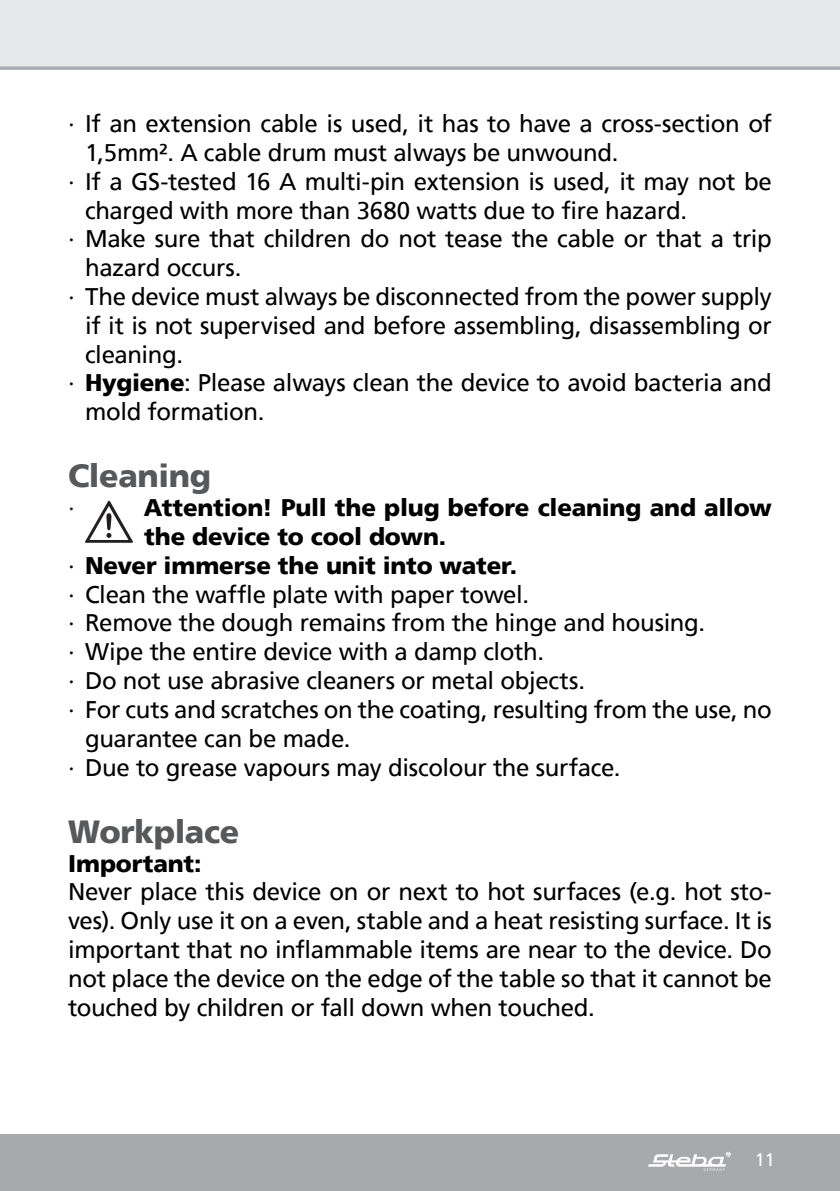
<style>
.page{position:relative;width:840px;height:1191px;background:#fff}
.page>*{position:absolute;margin:0;border:0;box-sizing:border-box;transform-origin:0 0}
.t1{font:900 32px "Frutiger";letter-spacing:-.015em;color:#57585a}
.t2{font:24px/28.8px "Frutiger";letter-spacing:-.015em;color:#000;text-align:justify}
.t3{font:900 24px "Frutiger";letter-spacing:-.01em;color:#000}
.t4{font:24px "Frutiger";color:#231f20}
.t5{font:18px "Frutiger";color:#fff}
.s1{font-weight:900}
.s2{font-weight:400}
</style>
<div class="page">
<div style="left:0;top:0;width:839px;height:68px;background:#e6e7e9"></div>
<div style="left:0;top:1134px;width:839px;height:57px;background:#a8a9ad"></div>
<svg style="left:648px;top:1151px;width:82px;height:19px"></svg>
<svg style="left:0;top:66px;width:839px;height:4px;fill:#b0b1b4"></svg>
<img style="left:85px;top:500px;width:48px;height:43px">
<p class="t2" style="left:68px;top:109px;width:705px">∙ If an extension cable is used, it has to have a cross-section of</p>
<p class="t2" style="left:85px;top:138px;width:534px">1,5mm². A cable drum must always be unwound.</p>
<p class="t2" style="left:68px;top:167px;width:705px">∙ If a GS-tested 16 A multi-pin extension is used, it may not be</p>
<p class="t2" style="left:85px;top:196px;width:603px">charged with more than 3680 watts due to fire hazard.</p>
<p class="t2" style="left:68px;top:224px;width:704px">∙ Make sure that children do not tease the cable or that a trip</p>
<p class="t2" style="left:85px;top:253px;width:158px">hazard occurs.</p>
<p class="t2" style="left:68px;top:282px;width:704px">∙ The device must always be disconnected from the power supply</p>
<p class="t2" style="left:85px;top:311px;width:687px">if it is not supervised and before assembling, disassembling or</p>
<p class="t2" style="left:85px;top:340px;width:99px">cleaning.</p>
<p class="t2" style="left:68px;top:368px;width:705px">∙ <span class="s1">Hygiene</span>: Please always clean the device to avoid bacteria and</p>
<p class="t2" style="left:85px;top:397px;width:181px">mold formation.</p>
<h1 class="t1" style="left:68px;top:457px;width:144px">Cleaning</h1>
<p class="t4" style="left:68px;top:494px;width:8px">∙</p>
<p class="t3" style="left:144px;top:493px;width:629px">Attention! Pull the plug before cleaning and allow</p>
<p class="t3" style="left:144px;top:522px;width:303px">the device to cool down.</p>
<p class="t3" style="left:68px;top:551px;width:450px"><span class="s2">∙</span> Never immerse the unit into water.</p>
<p class="t2" style="left:68px;top:580px;width:462px">∙ Clean the waffle plate with paper towel.</p>
<p class="t2" style="left:68px;top:608px;width:638px">∙ Remove the dough remains from the hinge and housing.</p>
<p class="t2" style="left:68px;top:637px;width:477px">∙ Wipe the entire device with a damp cloth.</p>
<p class="t2" style="left:68px;top:666px;width:518px">∙ Do not use abrasive cleaners or metal objects.</p>
<p class="t2" style="left:68px;top:695px;width:704px">∙ For cuts and scratches on the coating, resulting from the use, no</p>
<p class="t2" style="left:85px;top:724px;width:267px">guarantee can be made.</p>
<p class="t2" style="left:68px;top:752px;width:553px">∙ Due to grease vapours may discolour the surface.</p>
<h1 class="t1" style="left:68px;top:812px;width:173px">Workplace</h1>
<p class="t3" style="left:68px;top:848px;width:135px">Important:</p>
<p class="t2" style="left:68px;top:877px;width:705px">Never place this device on or next to hot surfaces (e.g. hot sto&shy;ves). Only use it on a even, stable and a heat resisting surface. It is important that no inflammable items are near to the device. Do not place the device on the edge of the table so that it cannot be touched by children or fall down when touched.</p>
<p class="t5" style="left:754px;top:1149px;width:22px">11</p>
</div>
